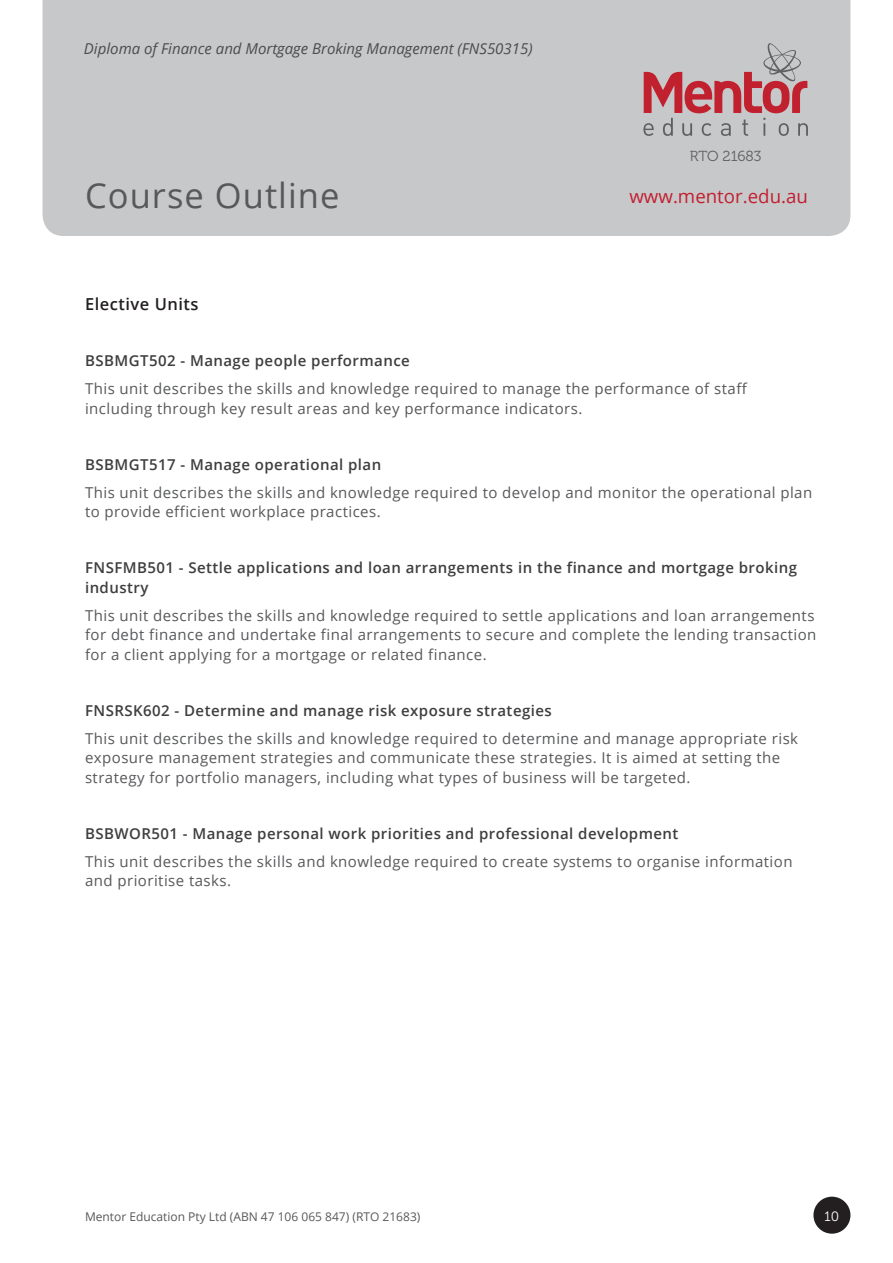
<style>
.page{position:relative;width:893px;height:1263px;background:#fff}
.page>*{position:absolute;margin:0;border:0;box-sizing:border-box;transform-origin:0 0}
.t1{font:34.5px "Open Sans";letter-spacing:.03em;color:#57585a}
.t2{font:18.6px "Open Sans";color:#c21f2f}
.t3{font:600 16.5px "Open Sans";letter-spacing:.03em;color:#231f20}
.t4{font:15.75px "Open Sans";color:#c21f2f}
.t5{font:15px/19.5px "Open Sans";letter-spacing:.03em;color:#57585a}
.t6{font:600 15px/19.5px "Open Sans";letter-spacing:.03em;color:#3e3e3f}
.t7{font:italic 15px "Open Sans";color:#4b4c4d}
.t8{font:14.55px "Museo 300";letter-spacing:-.005em;color:#5e5f60}
.t9{font:13.5px "Museo Sans 300";color:#fff}
.t10{font:12px "Open Sans";color:#57585a}
</style>
<div class="page">
<div style="left:43px;top:0;width:807px;height:236px;background:#c7c8ca"></div>
<svg style="left:643px;top:43px;width:165px;height:93px;background:#c09da2"></svg>
<div style="left:813px;top:1197px;width:37px;height:37px;background:#231f20;border-radius:50%"></div>
<p class="t7" style="left:84px;top:38px;width:450px">Diploma of Finance and Mortgage Broking Management (FNS50315)</p>
<h1 class="t1" style="left:85px;top:172px;width:256px">Course Outline</h1>
<p class="t3" style="left:85px;top:293px;width:115px">Elective Units</p>
<p class="t8" style="left:690px;top:148px;width:73px">RTO 21683</p>
<p class="t2" style="left:629px;top:184px;width:180px">www.mentor.edu.au</p>
<p class="t4" style="left:658px;top:192px;width:151px">www.mentor.edu.au</p>
<p class="t6" style="left:85px;top:351px;width:326px">BSBMGT502 - Manage people performance</p>
<p class="t5" style="left:85px;top:379px;width:663px">This unit describes the skills and knowledge required to manage the performance of staff including through key result areas and key performance indicators.</p>
<p class="t6" style="left:85px;top:454px;width:298px">BSBMGT517 - Manage operational plan</p>
<p class="t5" style="left:85px;top:482px;width:729px">This unit describes the skills and knowledge required to develop and monitor the operational plan to provide efficient workplace practices.</p>
<p class="t6" style="left:85px;top:558px;width:714px">FNSFMB501 - Settle applications and loan arrangements in the finance and mortgage broking industry</p>
<p class="t5" style="left:85px;top:605px;width:733px">This unit describes the skills and knowledge required to settle applications and loan arrangements for debt finance and undertake final arrangements to secure and complete the lending transaction for a client applying for a mortgage or related finance.</p>
<p class="t6" style="left:85px;top:700px;width:468px">FNSRSK602 - Determine and manage risk exposure strategies</p>
<p class="t5" style="left:85px;top:728px;width:715px">This unit describes the skills and knowledge required to determine and manage appropriate risk exposure management strategies and communicate these strategies. It is aimed at setting the strategy for portfolio managers, including what types of business will be targeted.</p>
<p class="t6" style="left:85px;top:823px;width:595px">BSBWOR501 - Manage personal work priorities and professional development</p>
<p class="t5" style="left:85px;top:851px;width:709px">This unit describes the skills and knowledge required to create systems to organise information and prioritise tasks.</p>
<p class="t10" style="left:85px;top:1208px;width:337px">Mentor Education Pty Ltd (ABN 47 106 065 847) (RTO 21683)</p>
<p class="t9" style="left:825px;top:1209px;width:16px">10</p>
</div>
